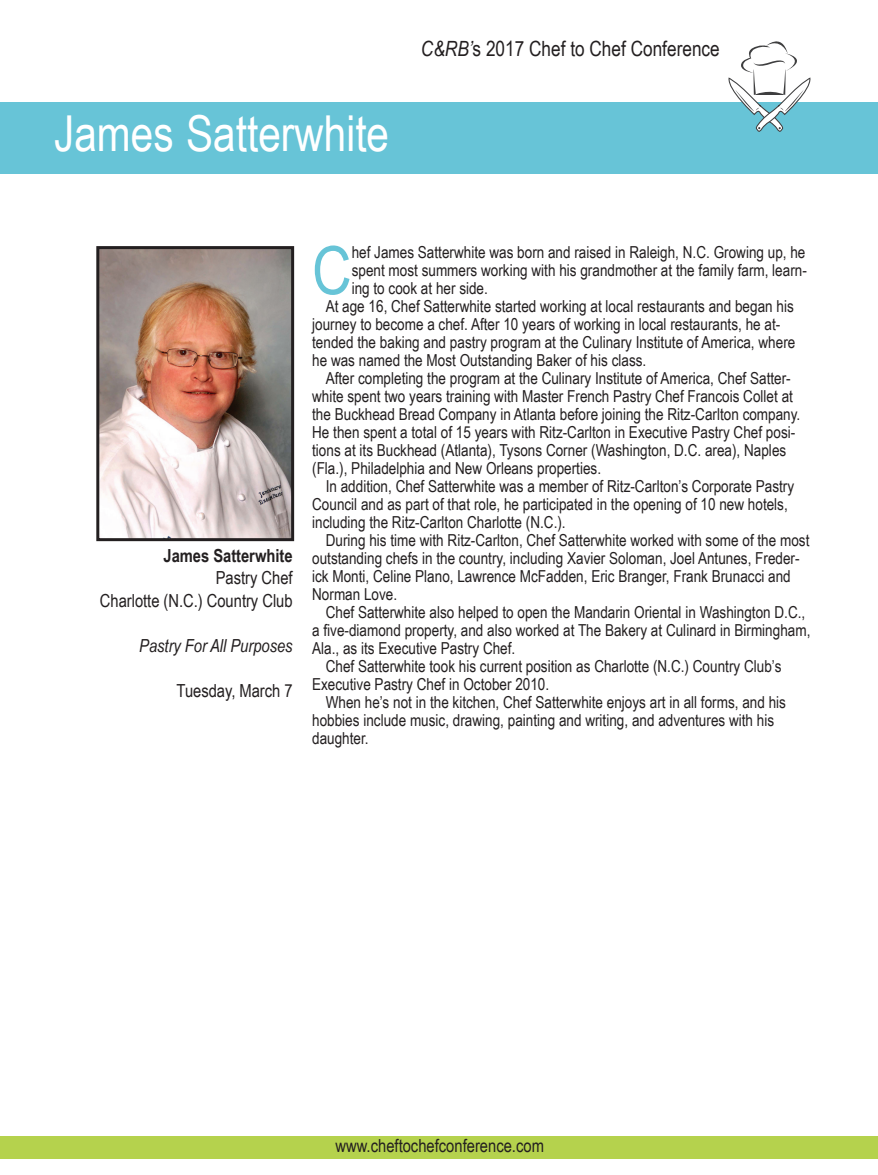
<style>
.page{position:relative;width:878px;height:1175px;background:#fff}
.page>*{position:absolute;margin:0;border:0;box-sizing:border-box;transform-origin:0 0}
.t1{font:66.75px "Arial Narrow";color:#67c4d7}
.t2{font:49.5px "Arial Narrow";color:#fff}
.t3{font:21px "Arial Narrow";color:#231f20}
.t4{font:18px/22.5px "Arial Narrow";color:#231f20;text-align:right}
.t5{font:italic 18px "Arial Narrow";color:#231f20}
.t6{font:700 18px "Arial Narrow";color:#231f20}
.t7{font:16.5px "Arial Narrow";color:#231f20}
.s1{font-style:italic}
</style>
<div class="page">
<div style="left:0;top:102px;width:878px;height:72px;background:#67c4d7"></div>
<svg style="left:728px;top:41px;width:82px;height:91px"></svg>
<div style="left:0;top:1136px;width:878px;height:22px;background:#b5d24d"></div>
<img style="left:100px;top:250px;width:190px;height:287px">
<div style="left:96px;top:246px;width:198px;height:295px;border:3px solid #231f20"></div>
<h2 class="t2" style="left:54px;top:98px;width:337px">James Satterwhite</h2>
<p class="t3" style="left:421px;top:33px;width:300px"><span class="s1">C&amp;RB’</span>s 2017 Chef to Chef Conference</p>
<p class="t6" style="left:163px;top:542px;width:131px">James Satterwhite</p>
<p class="t4" style="left:100px;top:566px;width:194px">Pastry Chef<br>Charlotte (N.C.) Country Club</p>
<p class="t5" style="left:139px;top:633px;width:155px">Pastry For All Purposes</p>
<p class="t4" style="left:176px;top:678px;width:117px">Tuesday, March 7</p>
<h1 class="t1" style="left:312px;top:222px;width:41px">C</h1>
<p class="t7" style="left:352px;top:240px;width:455px">hef James Satterwhite was born and raised in Raleigh, N.C. Growing up, he</p>
<p class="t7" style="left:352px;top:258px;width:456px">spent most summers working with his grandmother at the family farm, learn-</p>
<p class="t7" style="left:352px;top:276px;width:138px">ing to cook at her side.</p>
<p class="t7" style="left:326px;top:294px;width:469px">At age 16, Chef Satterwhite started working at local restaurants and began his</p>
<p class="t7" style="left:312px;top:312px;width:469px">journey to become a chef. After 10 years of working in local restaurants, he at-</p>
<p class="t7" style="left:312px;top:330px;width:484px">tended the baking and pastry program at the Culinary Institute of America, where</p>
<p class="t7" style="left:312px;top:348px;width:335px">he was named the Most Outstanding Baker of his class.</p>
<p class="t7" style="left:326px;top:366px;width:466px">After completing the program at the Culinary Institute of America, Chef Satter-</p>
<p class="t7" style="left:312px;top:384px;width:482px">white spent two years training with Master French Pastry Chef Francois Collet at</p>
<p class="t7" style="left:312px;top:402px;width:489px">the Buckhead Bread Company in Atlanta before joining the Ritz-Carlton company.</p>
<p class="t7" style="left:312px;top:420px;width:484px">He then spent a total of 15 years with Ritz-Carlton in Executive Pastry Chef posi-</p>
<p class="t7" style="left:312px;top:438px;width:475px">tions at its Buckhead (Atlanta), Tysons Corner (Washington, D.C. area), Naples</p>
<p class="t7" style="left:312px;top:456px;width:290px">(Fla.), Philadelphia and New Orleans properties.</p>
<p class="t7" style="left:326px;top:474px;width:470px">In addition, Chef Satterwhite was a member of Ritz-Carlton’s Corporate Pastry</p>
<p class="t7" style="left:312px;top:492px;width:477px">Council and as part of that role, he participated in the opening of 10 new hotels,</p>
<p class="t7" style="left:312px;top:510px;width:255px">including the Ritz-Carlton Charlotte (N.C.).</p>
<p class="t7" style="left:326px;top:528px;width:485px">During his time with Ritz-Carlton, Chef Satterwhite worked with some of the most</p>
<p class="t7" style="left:312px;top:546px;width:489px">outstanding chefs in the country, including Xavier Soloman, Joel Antunes, Freder-</p>
<p class="t7" style="left:312px;top:564px;width:480px">ick Monti, Celine Plano, Lawrence McFadden, Eric Branger, Frank Brunacci and</p>
<p class="t7" style="left:312px;top:582px;width:86px">Norman Love.</p>
<p class="t7" style="left:326px;top:600px;width:481px">Chef Satterwhite also helped to open the Mandarin Oriental in Washington D.C.,</p>
<p class="t7" style="left:312px;top:618px;width:499px">a five-diamond property, and also worked at The Bakery at Culinard in Birmingham,</p>
<p class="t7" style="left:312px;top:636px;width:205px">Ala., as its Executive Pastry Chef.</p>
<p class="t7" style="left:326px;top:654px;width:457px">Chef Satterwhite took his current position as Charlotte (N.C.) Country Club’s</p>
<p class="t7" style="left:312px;top:672px;width:238px">Executive Pastry Chef in October 2010.</p>
<p class="t7" style="left:326px;top:690px;width:462px">When he’s not in the kitchen, Chef Satterwhite enjoys art in all forms, and his</p>
<p class="t7" style="left:312px;top:708px;width:463px">hobbies include music, drawing, painting and writing, and adventures with his</p>
<p class="t7" style="left:312px;top:726px;width:58px">daughter.</p>
<p class="t4" style="left:335px;top:1133px;width:210px">www.cheftochefconference.com</p>
</div>
